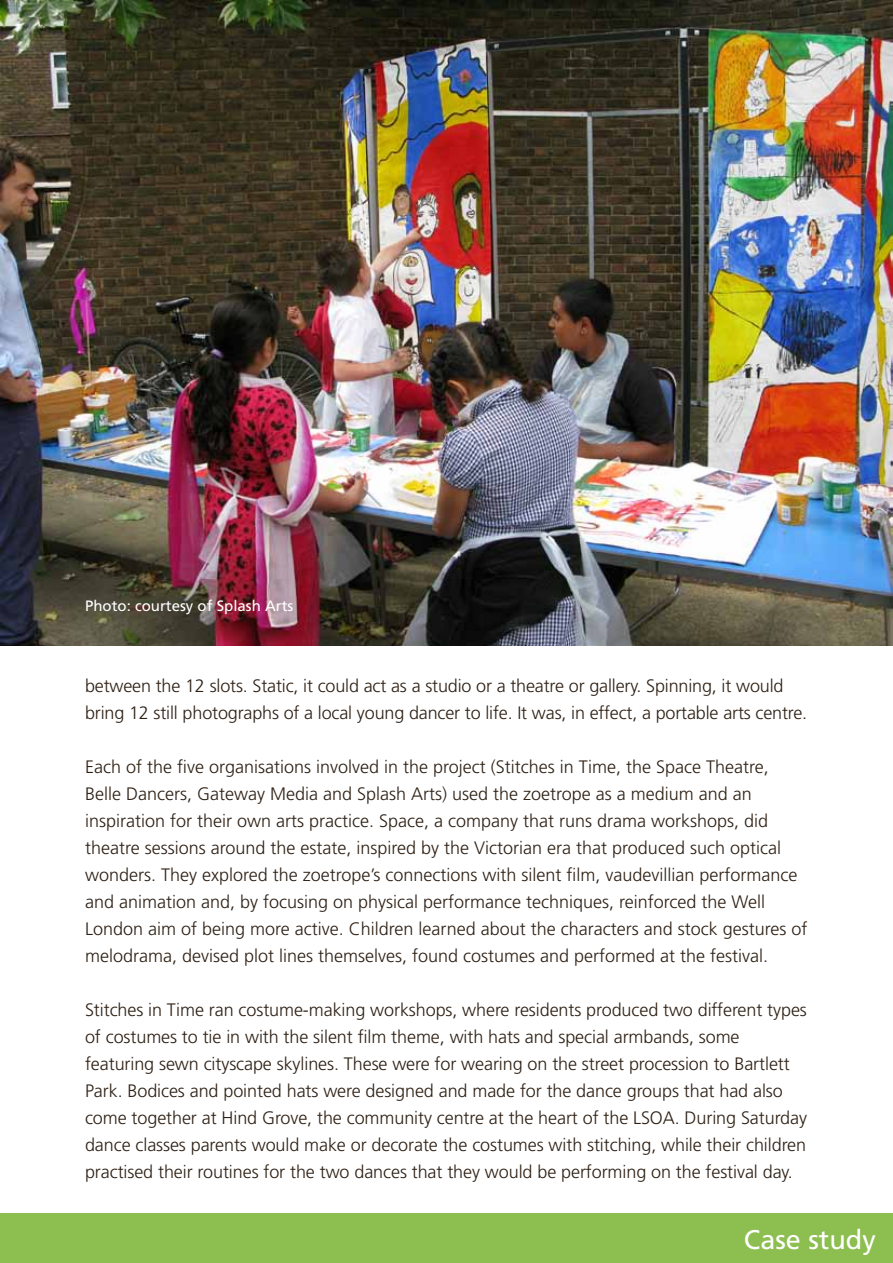
<style>
.page{position:relative;width:893px;height:1263px;background:#fff}
.page>*{position:absolute;margin:0;border:0;box-sizing:border-box;transform-origin:0 0}
.t1{font:27px "Frutiger LT Std";color:#fff}
.t2{font:300 18px/27px "Frutiger LT Std";letter-spacing:-.005em;color:#2e2014}
.t3{font:15px "Frutiger LT Std";color:#fff}
</style>
<div class="page">
<img style="left:0;top:0;width:893px;height:645px">
<div style="left:0;top:1213px;width:893px;height:50px;background:#8cbe50"></div>
<p class="t3" style="left:85px;top:596px;width:210px">Photo: courtesy of Splash Arts</p>
<p class="t2" style="left:85px;top:672px;width:724px">between the 12 slots. Static, it could act as a studio or a theatre or gallery. Spinning, it would bring 12 still photographs of a local young dancer to life. It was, in effect, a portable arts centre.</p>
<p class="t2" style="left:85px;top:753px;width:724px">Each of the five organisations involved in the project (Stitches in Time, the Space Theatre, Belle Dancers, Gateway Media and Splash Arts) used the zoetrope as a medium and an inspiration for their own arts practice. Space, a company that runs drama workshops, did theatre sessions around the estate, inspired by the Victorian era that produced such optical wonders. They explored the zoetrope’s connections with silent film, vaudevillian performance and animation and, by focusing on physical performance techniques, reinforced the Well London aim of being more active. Children learned about the characters and stock gestures of melodrama, devised plot lines themselves, found costumes and performed at the festival.</p>
<p class="t2" style="left:85px;top:996px;width:723px">Stitches in Time ran costume-making workshops, where residents produced two different types of costumes to tie in with the silent film theme, with hats and special armbands, some featuring sewn cityscape skylines. These were for wearing on the street procession to Bartlett Park. Bodices and pointed hats were designed and made for the dance groups that had also come together at Hind Grove, the community centre at the heart of the LSOA. During Saturday dance classes parents would make or decorate the costumes with stitching, while their children practised their routines for the two dances that they would be performing on the festival day.</p>
<h1 class="t1" style="left:744px;top:1223px;width:134px">Case study</h1>
</div>
